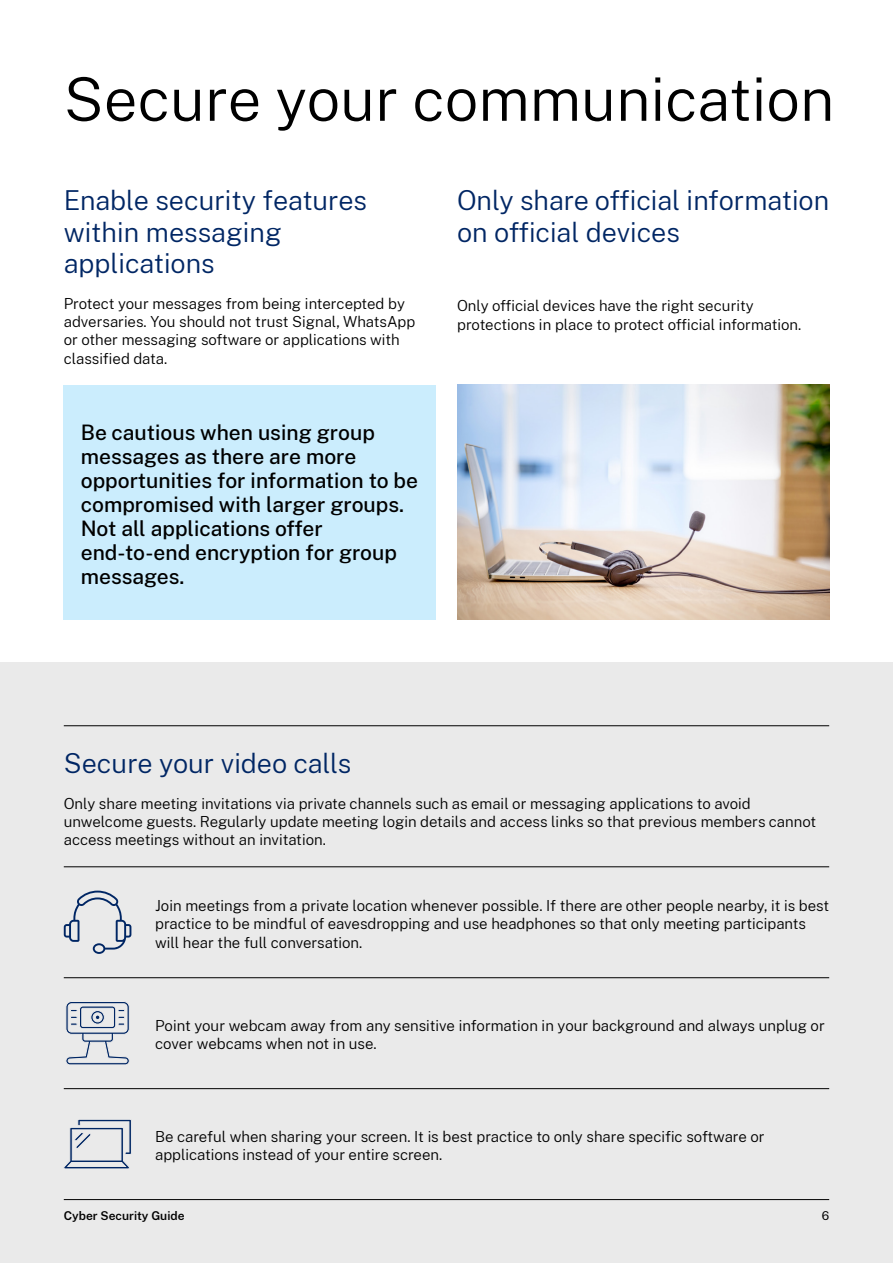
<style>
.page{position:relative;width:893px;height:1263px;background:#fff}
.page>*{position:absolute;margin:0;border:0;box-sizing:border-box;transform-origin:0 0}
.t1{font:300 60px "Public Sans";color:#000}
.t2{font:300 27px/31.5px "Public Sans";color:#002664}
.t3{font:500 21px/24px "Public Sans";color:#000}
.t4{font:300 15px/18.3px "Public Sans";color:#000}
.t5{font:600 12px "Public Sans";color:#000}
.t6{font:12px "Public Sans";color:#000}
</style>
<div class="page">
<div style="left:0;top:662px;width:893px;height:601px;background:#eaeaea"></div>
<div style="left:64px;top:385px;width:372px;height:235px;background:#cbedfd"></div>
<img style="left:457px;top:385px;width:372px;height:235px">
<hr style="left:64px;top:725px;width:765px;height:1px;background:#000">
<hr style="left:64px;top:866px;width:765px;height:1px;background:#000">
<hr style="left:64px;top:1088px;width:765px;height:1px;background:#000">
<svg style="left:64px;top:890px;width:67px;height:64px"></svg>
<hr style="left:64px;top:977px;width:765px;height:1px;background:#000">
<svg style="left:66px;top:1001px;width:64px;height:64px"></svg>
<svg style="left:64px;top:1119px;width:67px;height:50px"></svg>
<hr style="left:64px;top:1199px;width:765px;height:1px;background:#000">
<h1 class="t1" style="left:64px;top:58px;width:772px">Secure your communication</h1>
<h2 class="t2" style="left:64px;top:183px;width:305px">Enable security features within messaging applications</h2>
<p class="t4" style="left:64px;top:293px;width:353px">Protect your messages from being intercepted by adversaries. You should not trust Signal, WhatsApp or other messaging software or applications with classified data.</p>
<h3 class="t3" style="left:81px;top:420px;width:339px">Be cautious when using group messages as there are more opportunities for information to be compromised with larger groups.<br>Not all applications offer end-to-end encryption for group messages.</h3>
<h2 class="t2" style="left:457px;top:183px;width:374px">Only share official information on official devices</h2>
<p class="t4" style="left:457px;top:296px;width:346px">Only official devices have the right security protections in place to protect official information.</p>
<h2 class="t2" style="left:64px;top:746px;width:289px">Secure your video calls</h2>
<p class="t4" style="left:64px;top:793px;width:754px">Only share meeting invitations via private channels such as email or messaging applications to avoid unwelcome guests. Regularly update meeting login details and access links so that previous members cannot access meetings without an invitation.</p>
<p class="t4" style="left:155px;top:896px;width:675px">Join meetings from a private location whenever possible. If there are other people nearby, it is best practice to be mindful of eavesdropping and use headphones so that only meeting participants will hear the full conversation.</p>
<p class="t4" style="left:155px;top:1016px;width:671px">Point your webcam away from any sensitive information in your background and always unplug or cover webcams when not in use.</p>
<p class="t4" style="left:155px;top:1127px;width:611px">Be careful when sharing your screen. It is best practice to only share specific software or applications instead of your entire screen.</p>
<p class="t5" style="left:64px;top:1207px;width:122px">Cyber Security Guide</p>
<p class="t6" style="left:822px;top:1207px;width:9px">6</p>
</div>
